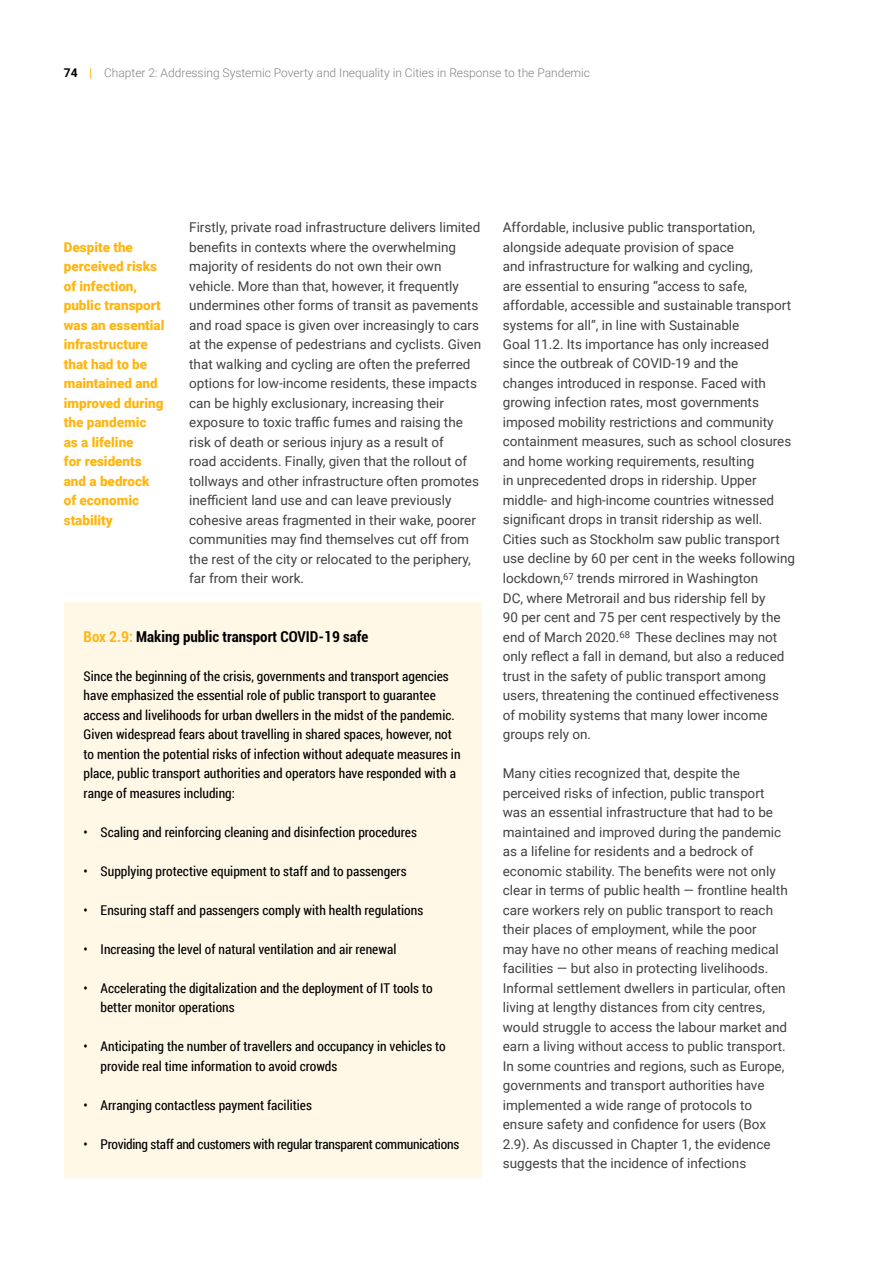
<style>
.page{position:relative;width:893px;height:1263px;background:#fff}
.page>*{position:absolute;margin:0;border:0;box-sizing:border-box;transform-origin:0 0}
.t1{font:700 condensed 15px "Roboto";color:#000}
.t2{font:13.5px/19.5px "Roboto";color:#414042}
.t3{font:13.5px/19.5px "Roboto Condensed";color:#000}
.t4{font:900 13.5px/19.5px "Roboto";color:#ffb510}
.t5{font:13.5px "Roboto Condensed";letter-spacing:-.02em;color:#000}
.t6{font:300 12px "Roboto";color:#808285}
.s1{font-weight:700;color:#000}
.s2{font-weight:700;color:#ffb510}
.s3{color:#ffb510}
</style>
<div class="page">
<div style="left:64px;top:603px;width:418px;height:575px;background:#fff8e7"></div>
<p class="t6" style="left:64px;top:64px;width:528px"><span class="s1">74</span> <span class="s2">|</span> Chapter 2: Addressing Systemic Poverty and Inequality in Cities in Response to the Pandemic</p>
<p class="t2" style="left:189px;top:217px;width:293px">Firstly, private road infrastructure delivers limited benefits in contexts where the overwhelming majority of residents do not own their own vehicle. More than that, however, it frequently undermines other forms of transit as pavements and road space is given over increasingly to cars at the expense of pedestrians and cyclists. Given that walking and cycling are often the preferred options for low-income residents, these impacts can be highly exclusionary, increasing their exposure to toxic traffic fumes and raising the risk of death or serious injury as a result of<br>road accidents. Finally, given that the rollout of tollways and other infrastructure often promotes inefficient land use and can leave previously cohesive areas fragmented in their wake, poorer communities may find themselves cut off from the rest of the city or relocated to the periphery, far from their work.</p>
<p class="t2" style="left:503px;top:217px;width:294px">Affordable, inclusive public transportation, alongside adequate provision of space<br>and infrastructure for walking and cycling,<br>are essential to ensuring “access to safe, affordable, accessible and sustainable transport systems for all”, in line with Sustainable<br>Goal 11.2. Its importance has only increased since the outbreak of COVID-19 and the<br>changes introduced in response. Faced with growing infection rates, most governments imposed mobility restrictions and community containment measures, such as school closures and home working requirements, resulting<br>in unprecedented drops in ridership. Upper middle- and high-income countries witnessed significant drops in transit ridership as well.<br>Cities such as Stockholm saw public transport use decline by 60 per cent in the weeks following lockdown,<sup>67</sup> trends mirrored in Washington<br>DC, where Metrorail and bus ridership fell by<br>90 per cent and 75 per cent respectively by the end of March 2020.<sup>68</sup> These declines may not only reflect a fall in demand, but also a reduced trust in the safety of public transport among users, threatening the continued effectiveness<br>of mobility systems that many lower income groups rely on.</p>
<p class="t2" style="left:503px;top:763px;width:286px">Many cities recognized that, despite the perceived risks of infection, public transport was an essential infrastructure that had to be maintained and improved during the pandemic as a lifeline for residents and a bedrock of economic stability. The benefits were not only clear in terms of public health — frontline health care workers rely on public transport to reach their places of employment, while the poor<br>may have no other means of reaching medical facilities — but also in protecting livelihoods.<br>Informal settlement dwellers in particular, often living at lengthy distances from city centres, would struggle to access the labour market and earn a living without access to public transport.<br>In some countries and regions, such as Europe, governments and transport authorities have implemented a wide range of protocols to ensure safety and confidence for users (Box 2.9). As discussed in Chapter 1, the evidence suggests that the incidence of infections</p>
<p class="t4" style="left:64px;top:237px;width:102px">Despite the perceived risks of infection, public transport was an essential infrastructure that had to be maintained and improved during the pandemic<br>as a lifeline<br>for residents and a bedrock of economic stability</p>
<p class="t1" style="left:84px;top:626px;width:286px"><span class="s3">Box 2.9:</span> Making public transport COVID-19 safe</p>
<p class="t3" style="left:84px;top:666px;width:378px">Since the beginning of the crisis, governments and transport agencies have emphasized the essential role of public transport to guarantee access and livelihoods for urban dwellers in the midst of the pandemic.<br>Given widespread fears about travelling in shared spaces, however, not to mention the potential risks of infection without adequate measures in place, public transport authorities and operators have responded with a range of measures including:</p>
<p class="t3" style="left:84px;top:822px;width:335px">• Scaling and reinforcing cleaning and disinfection procedures</p>
<p class="t3" style="left:84px;top:861px;width:324px">• Supplying protective equipment to staff and to passengers</p>
<p class="t3" style="left:84px;top:900px;width:341px">• Ensuring staff and passengers comply with health regulations</p>
<p class="t3" style="left:84px;top:939px;width:314px">• Increasing the level of natural ventilation and air renewal</p>
<p class="t3" style="left:101px;top:978px;width:333px;text-indent:-17px">• Accelerating the digitalization and the deployment of IT tools to better monitor operations</p>
<p class="t3" style="left:101px;top:1036px;width:347px;text-indent:-17px">• Anticipating the number of travellers and occupancy in vehicles to provide real time information to avoid crowds</p>
<p class="t3" style="left:84px;top:1095px;width:230px">• Arranging contactless payment facilities</p>
<p class="t5" style="left:84px;top:1134px;width:377px">• Providing staff and customers with regular transparent communications</p>
</div>
